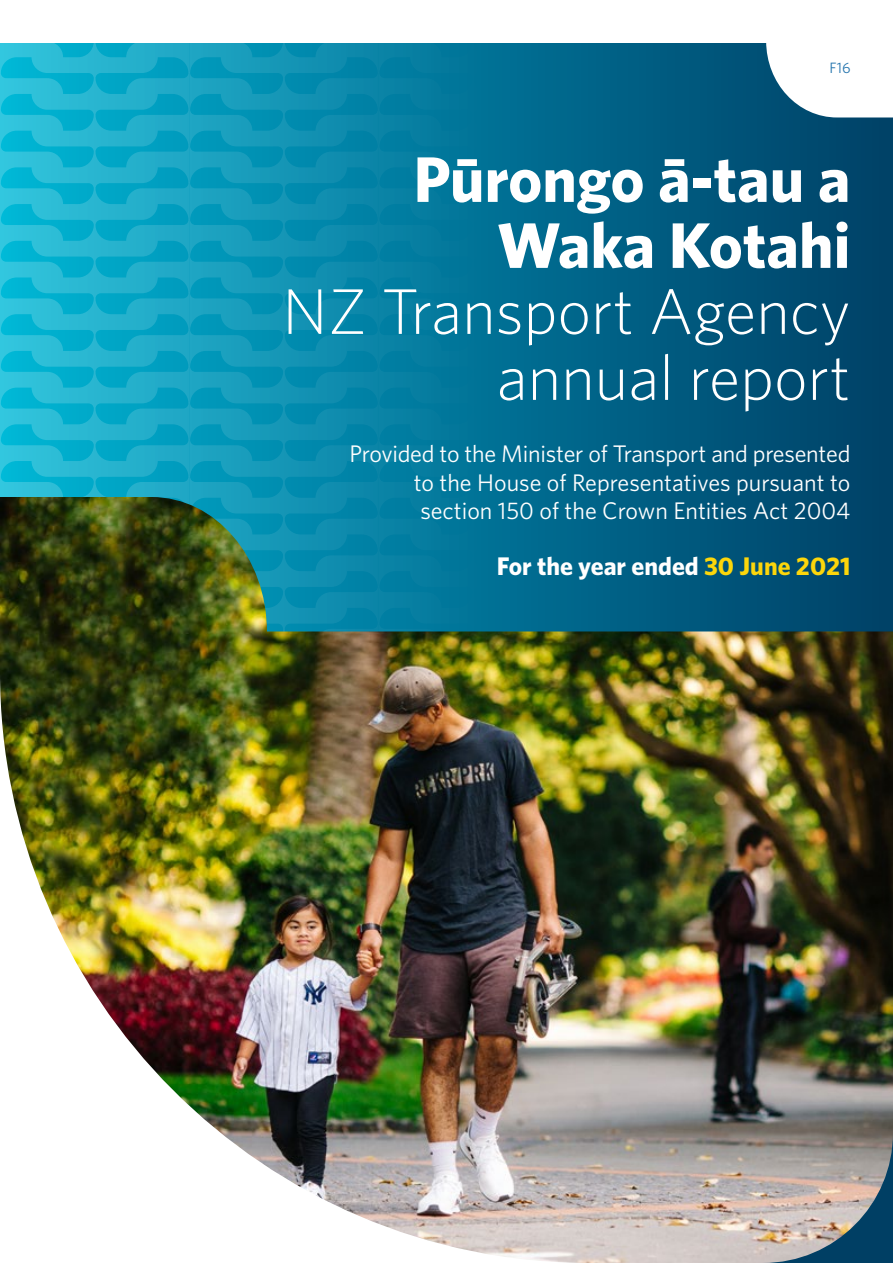
<style>
.page{position:relative;width:893px;height:1263px;background:#fff}
.page>*{position:absolute;margin:0;border:0;box-sizing:border-box;transform-origin:0 0}
.t1{font:300 64.5px/66px "Whitney";color:#fff;text-align:right}
.t2{font:700 64.5px/66px "Whitney";color:#fff;text-align:right}
.t3{font:700 25.5px "Whitney";color:#fff}
.t4{font:24px/28.5px "Whitney";color:#fff;text-align:justify}
.t5{font:15px "Whitney";color:#2575ae}
.s1{color:#fcd60b}
</style>
<div class="page">
<img style="left:0;top:631px;width:893px;height:632px">
<svg style="left:0;top:43px;width:893px;height:588px;background:#0e7794"></svg>
<img style="left:0;top:672px;width:590px;height:591px">
<svg style="left:763px;top:1133px;width:130px;height:130px;background:#909394"></svg>
<p class="t5" style="left:829px;top:57px;width:22px">F16</p>
<h1 class="t2" style="left:413px;top:145px;width:438px">Pūrongo ā-tau a<br>Waka Kotahi</h1>
<h1 class="t1" style="left:282px;top:276px;width:570px">NZ Transport Agency annual report</h1>
<p class="t4" style="left:414px;top:439px;width:438px;text-indent:-64px">Provided to the Minister of Transport and presented to the House of Representatives pursuant to section 150 of the Crown Entities Act 2004</p>
<p class="t3" style="left:497px;top:549px;width:355px">For the year ended <span class="s1">30 June 2021</span></p>
</div>
